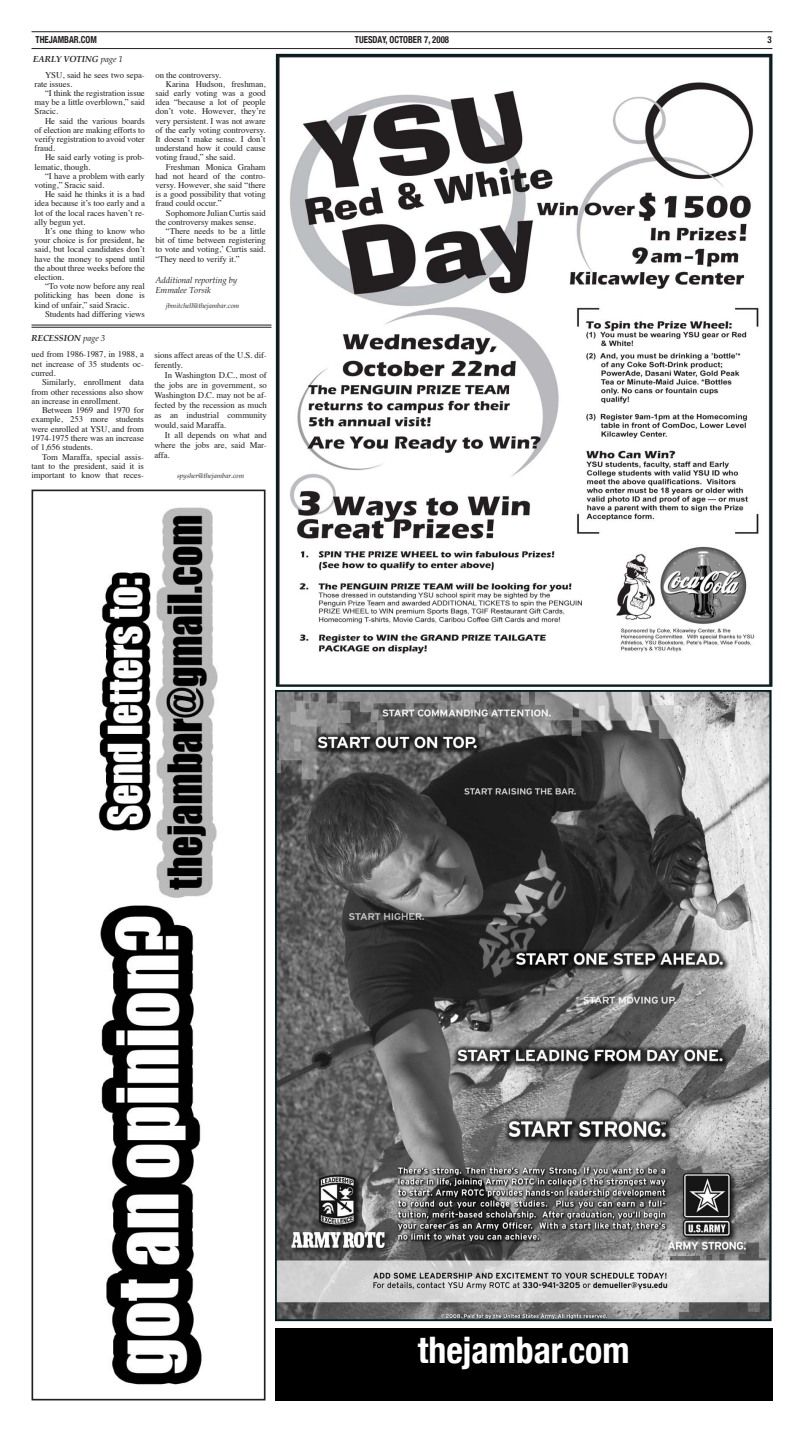
<style>
.page{position:relative;width:804px;height:1432px;background:#fff}
.page>*{position:absolute;margin:0;border:0;box-sizing:border-box;transform-origin:0 0}
.t1{font:700 condensed 36.57px "Helvetica Neue";color:#fff}
.t2{font:700 condensed 9.62px "Helvetica Neue";color:#231f20;scale:.91 1}
.t3{font:8.75px/16.2px "Times";letter-spacing:-.005em;color:#231f20}
.t4{font:italic 8.75px/9.6px "Book Antiqua";letter-spacing:-.01em;color:#231f20}
.t5{font:italic 700 8.75px "Book Antiqua";letter-spacing:-.01em;color:#231f20}
.t6{font:italic 7px "Book Antiqua";letter-spacing:-.005em;color:#231f20}
.s1{font-family:"Book Antiqua";font-weight:700;font-style:italic}
.s2{font-family:"Book Antiqua";font-style:italic}
.s3{font-weight:400}
</style>
<div class="page">
<hr style="left:32px;top:32px;width:740px;height:1px;background:#231f20">
<hr style="left:32px;top:48px;width:740px;height:1px;background:#231f20">
<img style="left:278px;top:693px;width:490px;height:625px">
<div style="left:275px;top:690px;width:496px;height:631px;border:2px solid #001f20"></div>
<img style="left:279px;top:57px;width:490px;height:627px">
<div style="left:276px;top:54px;width:496px;height:633px;border:2px solid #001f20"></div>
<div style="left:275px;top:1327px;width:497px;height:73px;background:#000"></div>
<hr style="left:32px;top:325px;width:239px;height:1px;background:#231f20">
<hr style="left:32px;top:327px;width:239px;height:1px;background:#231f20">
<img style="left:98px;top:507px;width:120px;height:878px">
<div style="left:32px;top:489px;width:233px;height:911px;border:2px solid #231f20"></div>
<p class="t2" style="left:35px;top:34px;width:69px">THEJAMBAR.COM</p>
<p class="t2" style="left:355px;top:34px;width:105px">TUESDAY, OCTOBER 7, 2008</p>
<p class="t2" style="left:767px;top:34px;width:6px">3</p>
<p class="t3" style="left:45px;top:50px;width:101px;text-indent:-12px"><span class="s1">EARLY VOTING</span> <span class="s2">page 1<br></span>YSU, said he sees two sepa-</p>
<p class="t3" style="left:35px;top:75px;width:39px">rate issues.</p>
<p class="t3" style="left:45px;top:84px;width:101px">“I think the registration issue</p>
<p class="t3" style="left:35px;top:93px;width:112px">may be a little overblown,” said</p>
<p class="t3" style="left:35px;top:103px;width:25px">Sracic.</p>
<p class="t3" style="left:45px;top:112px;width:101px">He said the various boards</p>
<p class="t3" style="left:35px;top:121px;width:112px">of election are making efforts to</p>
<p class="t3" style="left:35px;top:130px;width:112px">verify registration to avoid voter</p>
<p class="t3" style="left:35px;top:139px;width:22px">fraud.</p>
<p class="t3" style="left:45px;top:149px;width:101px">He said early voting is prob-</p>
<p class="t3" style="left:35px;top:158px;width:57px">lematic, though.</p>
<p class="t3" style="left:45px;top:167px;width:101px">“I have a problem with early</p>
<p class="t3" style="left:35px;top:176px;width:71px">voting,” Sracic said.</p>
<p class="t3" style="left:45px;top:185px;width:101px">He said he thinks it is a bad</p>
<p class="t3" style="left:35px;top:195px;width:112px">idea because it’s too early and a</p>
<p class="t3" style="left:35px;top:204px;width:112px">lot of the local races haven’t re-</p>
<p class="t3" style="left:35px;top:213px;width:52px">ally begun yet.</p>
<p class="t3" style="left:45px;top:222px;width:101px">It’s one thing to know who</p>
<p class="t3" style="left:35px;top:231px;width:112px">your choice is for president, he</p>
<p class="t3" style="left:35px;top:240px;width:112px">said, but local candidates don’t</p>
<p class="t3" style="left:35px;top:250px;width:112px">have the money to spend until</p>
<p class="t3" style="left:35px;top:259px;width:112px">the about three weeks before the</p>
<p class="t3" style="left:35px;top:268px;width:31px">election.</p>
<p class="t3" style="left:45px;top:277px;width:101px">“To vote now before any real</p>
<p class="t3" style="left:35px;top:286px;width:112px">politicking has been done is</p>
<p class="t3" style="left:35px;top:296px;width:96px">kind of unfair,” said Sracic.</p>
<p class="t3" style="left:45px;top:305px;width:101px">Students had differing views</p>
<p class="t5" style="left:32px;top:332px;width:75px">RECESSION <span class="s3">page 3</span></p>
<p class="t3" style="left:32px;top:346px;width:114px">ued from 1986-1987, in 1988, a</p>
<p class="t3" style="left:32px;top:355px;width:114px">net increase of 35 students oc-</p>
<p class="t3" style="left:32px;top:364px;width:26px">curred.</p>
<p class="t3" style="left:42px;top:373px;width:103px">Similarly, enrollment data</p>
<p class="t3" style="left:32px;top:383px;width:114px">from other recessions also show</p>
<p class="t3" style="left:32px;top:392px;width:90px">an increase in enrollment.</p>
<p class="t3" style="left:42px;top:401px;width:103px">Between 1969 and 1970 for</p>
<p class="t3" style="left:32px;top:410px;width:114px">example, 253 more students</p>
<p class="t3" style="left:32px;top:420px;width:114px">were enrolled at YSU, and from</p>
<p class="t3" style="left:32px;top:429px;width:114px">1974-1975 there was an increase</p>
<p class="t3" style="left:32px;top:438px;width:63px">of 1,656 students.</p>
<p class="t3" style="left:42px;top:448px;width:103px">Tom Maraffa, special assis-</p>
<p class="t3" style="left:32px;top:457px;width:114px">tant to the president, said it is</p>
<p class="t3" style="left:32px;top:466px;width:114px">important to know that reces-</p>
<p class="t3" style="left:155px;top:66px;width:67px">on the controversy.</p>
<p class="t3" style="left:166px;top:75px;width:101px">Karina Hudson, freshman,</p>
<p class="t3" style="left:155px;top:84px;width:112px">said early voting was a good</p>
<p class="t3" style="left:155px;top:93px;width:112px">idea “because a lot of people</p>
<p class="t3" style="left:155px;top:103px;width:112px">don’t vote. However, they’re</p>
<p class="t3" style="left:155px;top:112px;width:112px">very persistent. I was not aware</p>
<p class="t3" style="left:155px;top:121px;width:112px">of the early voting controversy.</p>
<p class="t3" style="left:155px;top:130px;width:112px">It doesn’t make sense. I don’t</p>
<p class="t3" style="left:155px;top:139px;width:112px">understand how it could cause</p>
<p class="t3" style="left:155px;top:149px;width:82px">voting fraud,” she said.</p>
<p class="t3" style="left:166px;top:158px;width:101px">Freshman Monica Graham</p>
<p class="t3" style="left:155px;top:167px;width:112px">had not heard of the contro-</p>
<p class="t3" style="left:155px;top:176px;width:112px">versy. However, she said “there</p>
<p class="t3" style="left:155px;top:185px;width:112px">is a good possibility that voting</p>
<p class="t3" style="left:155px;top:195px;width:68px">fraud could occur.”</p>
<p class="t3" style="left:166px;top:204px;width:101px">Sophomore Julian Curtis said</p>
<p class="t3" style="left:155px;top:213px;width:102px">the controversy makes sense.</p>
<p class="t3" style="left:166px;top:222px;width:101px">“There needs to be a little</p>
<p class="t3" style="left:155px;top:231px;width:112px">bit of time between registering</p>
<p class="t3" style="left:155px;top:240px;width:112px">to vote and voting,’ Curtis said.</p>
<p class="t3" style="left:155px;top:250px;width:86px">“They need to verify it.”</p>
<p class="t4" style="left:155px;top:275px;width:83px">Additional reporting by<br>Emmalee Torsik</p>
<p class="t6" style="left:166px;top:302px;width:75px">jbmitchell@thejambar.com</p>
<p class="t3" style="left:154px;top:346px;width:114px">sions affect areas of the U.S. dif-</p>
<p class="t3" style="left:154px;top:356px;width:30px">ferently.</p>
<p class="t3" style="left:165px;top:366px;width:103px">In Washington D.C., most of</p>
<p class="t3" style="left:154px;top:376px;width:114px">the jobs are in government, so</p>
<p class="t3" style="left:154px;top:386px;width:114px">Washington D.C. may not be af-</p>
<p class="t3" style="left:154px;top:396px;width:114px">fected by the recession as much</p>
<p class="t3" style="left:154px;top:406px;width:114px">as an industrial community</p>
<p class="t3" style="left:154px;top:416px;width:73px">would, said Maraffa.</p>
<p class="t3" style="left:165px;top:426px;width:103px">It all depends on what and</p>
<p class="t3" style="left:154px;top:436px;width:114px">where the jobs are, said Mar-</p>
<p class="t3" style="left:154px;top:446px;width:17px">affa.</p>
<p class="t6" style="left:177px;top:471px;width:68px">spysher@thejambar.com</p>
<p class="t1" style="left:417px;top:1327px;width:213px">THEJAMBAR.COM</p>
</div>
